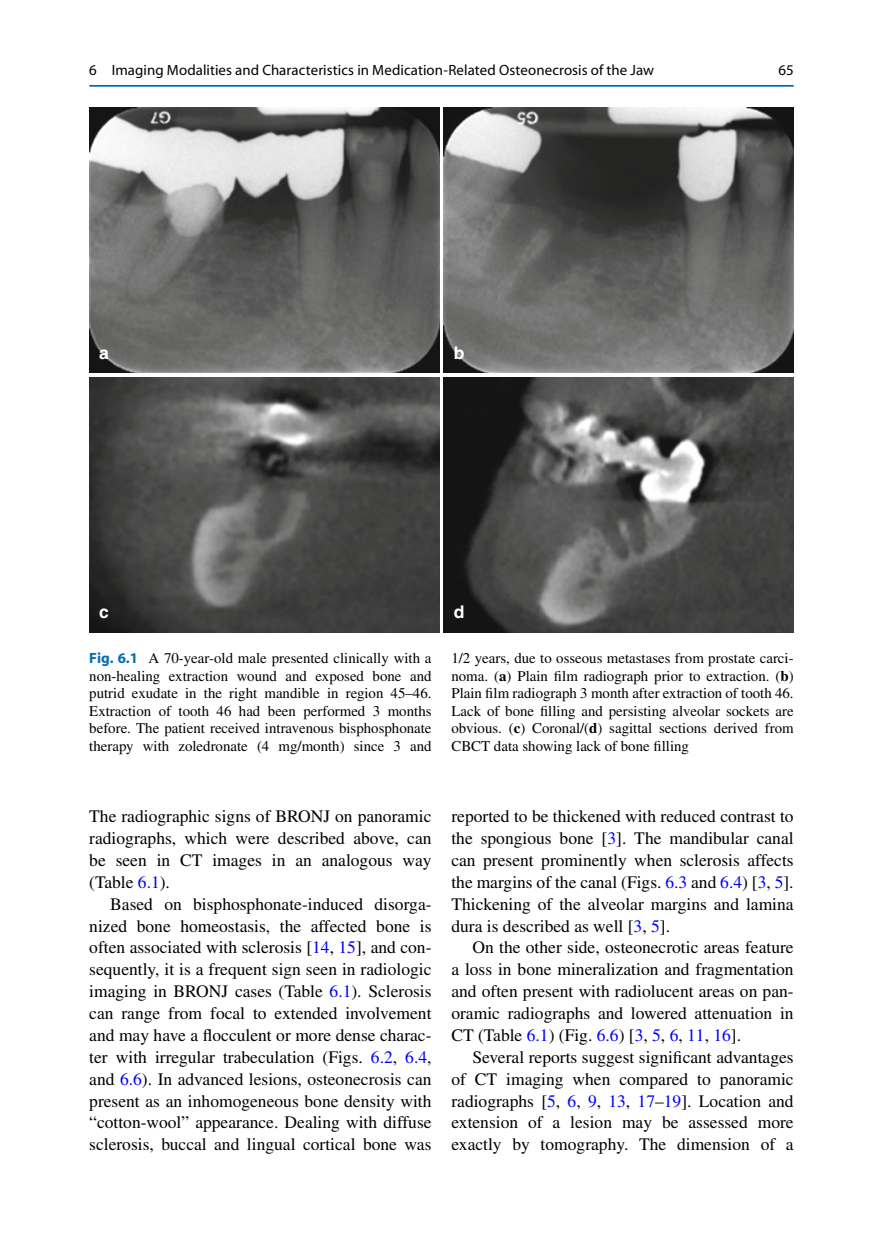
<style>
.page{position:relative;width:883px;height:1260px;background:#fff}
.page>*{position:absolute;margin:0;border:0;box-sizing:border-box;transform-origin:0 0}
.t1{font:17.5px/21.9px "Ffjkbc Times";color:#000;text-align:justify}
.t2{font:700 17.5px "Trdmxq Helvetica";color:#fff}
.t3{font:14.88px/17.5px "Ffjkbc Times";color:#000;text-align:justify}
.t4{font:14.88px "Wmlgqb Myriad";letter-spacing:.005em;color:#000}
.s1{font-family:"Qrrpvv Myriad";font-weight:700;color:#006db6}
.s2{font-family:"Nhyvsv Times";font-weight:700}
.s3{color:#0000fa}
</style>
<div class="page">
<img style="left:89px;top:107px;width:350px;height:266px">
<img style="left:444px;top:107px;width:350px;height:266px">
<img style="left:89px;top:378px;width:350px;height:254px">
<img style="left:444px;top:378px;width:350px;height:254px">
<hr style="left:89px;top:85px;width:705px;height:2px;background:#006db6">
<p class="t4" style="left:89px;top:64px;width:566px">6 Imaging Modalities and Characteristics in Medication-Related Osteonecrosis of the Jaw</p>
<p class="t2" style="left:99px;top:342px;width:11px">a</p>
<p class="t2" style="left:454px;top:342px;width:12px">b</p>
<p class="t4" style="left:779px;top:64px;width:17px">65</p>
<p class="t2" style="left:99px;top:602px;width:11px">c</p>
<p class="t2" style="left:454px;top:602px;width:12px">d</p>
<p class="t3" style="left:89px;top:651px;width:344px"><span class="s1">Fig. 6.1</span> A 70-year-old male presented clinically with a non-healing extraction wound and exposed bone and putrid exudate in the right mandible in region 45–46.<br>Extraction of tooth 46 had been performed 3 months before. The patient received intravenous bisphosphonate therapy with zoledronate (4 mg/month) since 3 and</p>
<p class="t3" style="left:451px;top:651px;width:344px">1/2 years, due to osseous metastases from prostate carci&shy;noma. ( <span class="s2">a</span> ) Plain film radiograph prior to extraction. ( <span class="s2">b</span> )<br>Plain film radiograph 3 month after extraction of tooth 46.<br>Lack of bone filling and persisting alveolar sockets are obvious. ( <span class="s2">c</span> ) Coronal/( <span class="s2">d</span> ) sagittal sections derived from CBCT data showing lack of bone filling</p>
<p class="t1" style="left:89px;top:807px;width:344px">The radiographic signs of BRONJ on panoramic radiographs, which were described above, can be seen in CT images in an analogous way (Table <span class="s3">6.1</span> ).</p>
<p class="t1" style="left:89px;top:895px;width:344px;text-indent:21px">Based on bisphosphonate-induced disorga&shy;nized bone homeostasis, the affected bone is often associated with sclerosis [ <span class="s3">14</span> , <span class="s3">15</span> ], and con&shy;sequently , it is a frequent sign seen in radiologic imaging in BRONJ cases (Table <span class="s3">6.1</span> ). Sclerosis can range from focal to extended involvement and may have a flocculent or more dense charac&shy;ter with irregular trabeculation (Figs. <span class="s3">6.2</span> , <span class="s3">6.4</span> , and <span class="s3">6.6</span> ). In advanced lesions, osteonecrosis can present as an inhomogeneous bone density with “cotton-wool” appearance. Dealing with diffuse sclerosis, buccal and lingual cortical bone was</p>
<p class="t1" style="left:451px;top:807px;width:344px">reported to be thickened with reduced contrast to the spongious bone [ <span class="s3">3</span> ]. The mandibular canal can present prominently when sclerosis affects the margins of the canal (Figs. <span class="s3">6.3</span> and <span class="s3">6.4</span> ) [ <span class="s3">3</span> , <span class="s3">5</span> ].<br>Thickening of the alveolar margins and lamina dura is described as well [ <span class="s3">3</span> , <span class="s3">5</span> ].</p>
<p class="t1" style="left:451px;top:938px;width:344px;text-indent:21px">On the other side, osteonecrotic areas feature a loss in bone mineralization and fragmentation and often present with radiolucent areas on pan&shy;oramic radiographs and lowered attenuation in CT (Table <span class="s3">6.1</span> ) (Fig. <span class="s3">6.6</span> ) [ <span class="s3">3</span> , <span class="s3">5</span> , <span class="s3">6</span> , <span class="s3">11</span> , <span class="s3">16</span> ].</p>
<p class="t1" style="left:451px;top:1048px;width:344px;text-indent:21px">Several reports suggest significant advantages of CT imaging when compared to panoramic radiographs [ <span class="s3">5</span> , <span class="s3">6</span> , <span class="s3">9</span> , <span class="s3">13</span> , <span class="s3">17</span> – <span class="s3">19</span> ]. Location and extension of a lesion may be assessed more exactly by tomography. The dimension of a</p>
</div>
